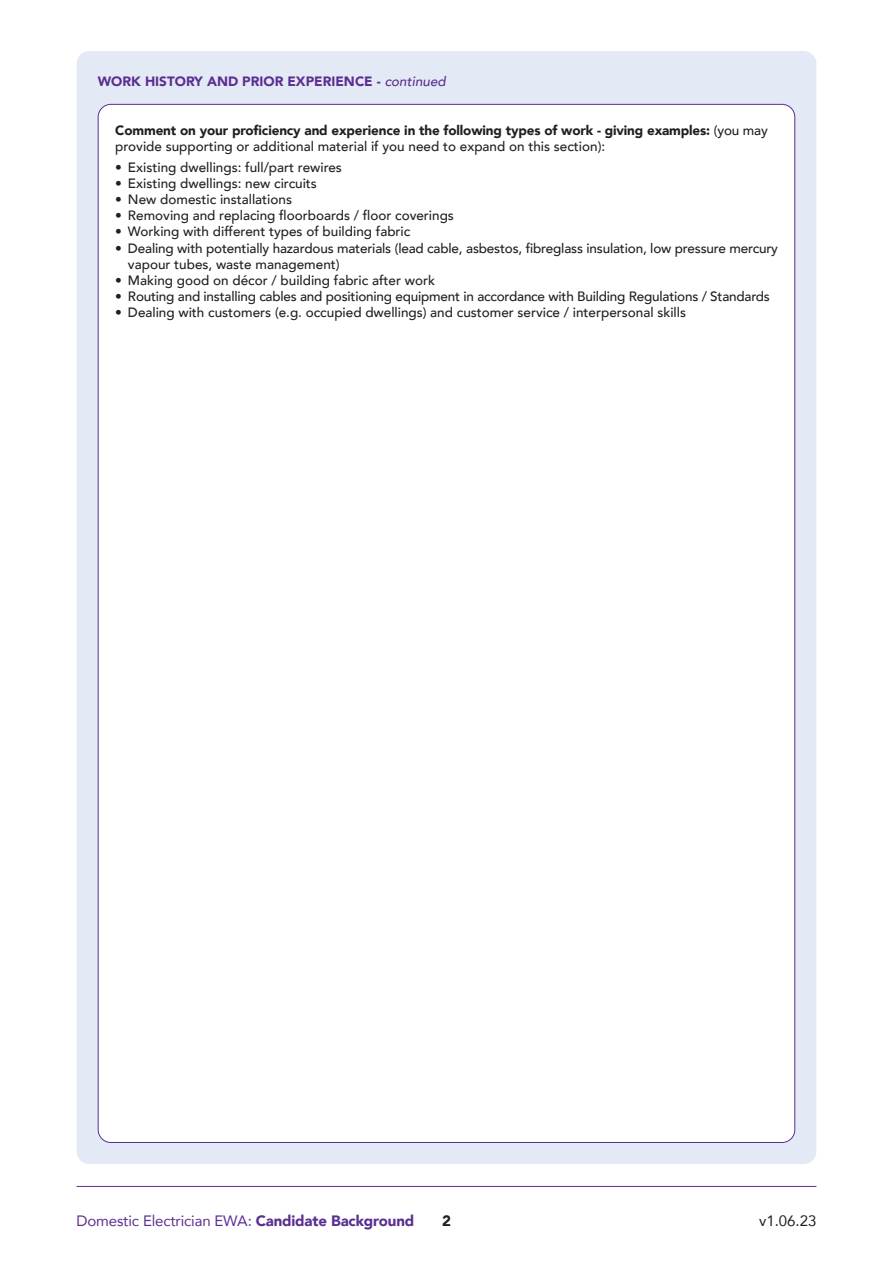
<style>
.page{position:relative;width:893px;height:1263px;background:#fff}
.page>*{position:absolute;margin:0;border:0;box-sizing:border-box;transform-origin:0 0}
.t1{font:15px "Avenir";letter-spacing:-.01em;color:#5b2e91}
.t2{font:15px "Avenir";color:#231f20}
.t3{font:900 15px "Avenir";color:#231f20}
.t4{font:500 13.5px/16.2px "Avenir";color:#231f20}
.t5{font:900 13.5px/16.2px "Avenir";letter-spacing:-.01em;color:#231f20}
.t6{font:900 13.5px "Avenir";color:#5b2e91}
.s1{font-weight:500;font-style:italic}
.s2{font-weight:500}
.s3{font-weight:900}
</style>
<div class="page">
<hr style="left:77px;top:1186px;width:739px;height:1px;background:#5b2e91">
<div style="left:77px;top:51px;width:739px;height:1113px;background:#e4eaf5;border-radius:13px"></div>
<div style="left:98px;top:104px;width:697px;height:1038px;background:#fff;border-radius:13px"></div>
<p class="t6" style="left:98px;top:70px;width:349px">WORK HISTORY AND PRIOR EXPERIENCE - <span class="s1">continued</span></p>
<p class="t5" style="left:115px;top:122px;width:654px">Comment on your proficiency and experience in the following types of work - giving examples: <span class="s2">(you may provide supporting or additional material if you need to expand on this section):</span></p>
<p class="t4" style="left:115px;top:158px;width:228px">• Existing dwellings: full/part rewires</p>
<p class="t4" style="left:115px;top:174px;width:203px">• Existing dwellings: new circuits</p>
<p class="t4" style="left:115px;top:190px;width:178px">• New domestic installations</p>
<p class="t4" style="left:115px;top:207px;width:340px">• Removing and replacing floorboards / floor coverings</p>
<p class="t4" style="left:115px;top:223px;width:297px">• Working with different types of building fabric</p>
<p class="t4" style="left:128px;top:239px;width:651px;text-indent:-13px">• Dealing with potentially hazardous materials (lead cable, asbestos, fibreglass insulation, low pressure mercury vapour tubes, waste management)</p>
<p class="t4" style="left:115px;top:271px;width:321px">• Making good on décor / building fabric after work</p>
<p class="t4" style="left:115px;top:288px;width:656px">• Routing and installing cables and positioning equipment in accordance with Building Regulations / Standards</p>
<p class="t4" style="left:115px;top:304px;width:572px">• Dealing with customers (e.g. occupied dwellings) and customer service / interpersonal skills</p>
<p class="t1" style="left:77px;top:1208px;width:339px">Domestic Electrician EWA: <span class="s3">Candidate Background</span></p>
<p class="t3" style="left:442px;top:1208px;width:10px">2</p>
<p class="t2" style="left:759px;top:1209px;width:59px">v1.06.23</p>
</div>
